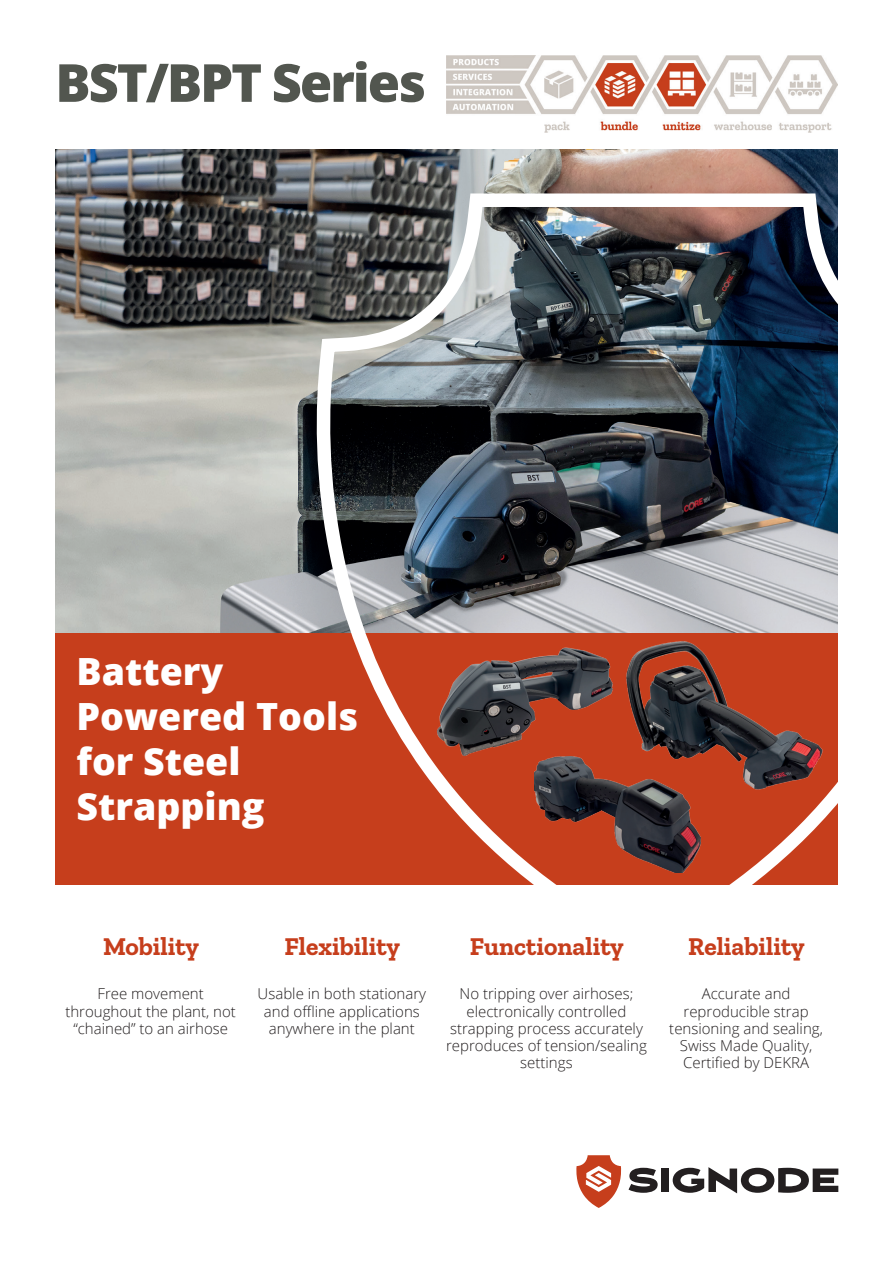
<style>
.page{position:relative;width:893px;height:1263px;background:#fff}
.page>*{position:absolute;margin:0;border:0;box-sizing:border-box;transform-origin:0 0}
.t1{font:800 52.5px "Open Sans";letter-spacing:-.04em;color:#52564f}
.t2{font:800 37.5px/45px "Open Sans";color:#fff}
.t3{font:700 25.5px "Zilla Slab";color:#c63e1c}
.t4{font:300 15px/17.2px "Open Sans";color:#231f20;text-align:center}
</style>
<div class="page">
<img style="left:55px;top:150px;width:783px;height:483px">
<div style="left:55px;top:633px;width:783px;height:251px;background:#c63e1c"></div>
<img style="left:303px;top:185px;width:535px;height:700px">
<svg style="left:576px;top:1155px;width:45px;height:53px"></svg>
<svg style="left:628px;top:1168px;width:30px;height:25px"></svg>
<div style="left:661px;top:1168px;width:8px;height:24px;background:#231f20"></div>
<svg style="left:673px;top:1167px;width:165px;height:26px"></svg>
<img style="left:446px;top:56px;width:392px;height:77px">
<h1 class="t1" style="left:55px;top:43px;width:372px">BST/BPT Series</h1>
<h2 class="t2" style="left:77px;top:647px;width:283px">Battery<br>Powered Tools for Steel<br>Strapping</h2>
<h3 class="t3" style="left:103px;top:932px;width:97px">Mobility</h3>
<h3 class="t3" style="left:284px;top:932px;width:117px">Flexibility</h3>
<h3 class="t3" style="left:470px;top:932px;width:156px">Functionality</h3>
<h3 class="t3" style="left:688px;top:932px;width:118px">Reliability</h3>
<p class="t4" style="left:65px;top:985px;width:172px">Free movement throughout the plant, not “chained” to an airhose</p>
<p class="t4" style="left:258px;top:985px;width:170px">Usable in both stationary and offline applications anywhere in the plant</p>
<p class="t4" style="left:446px;top:985px;width:202px">No tripping over airhoses; electronically controlled strapping process accurately reproduces of tension/sealing settings</p>
<p class="t4" style="left:669px;top:985px;width:155px">Accurate and reproducible strap tensioning and sealing,<br>Swiss Made Quality,<br>Certified by DEKRA</p>
</div>
